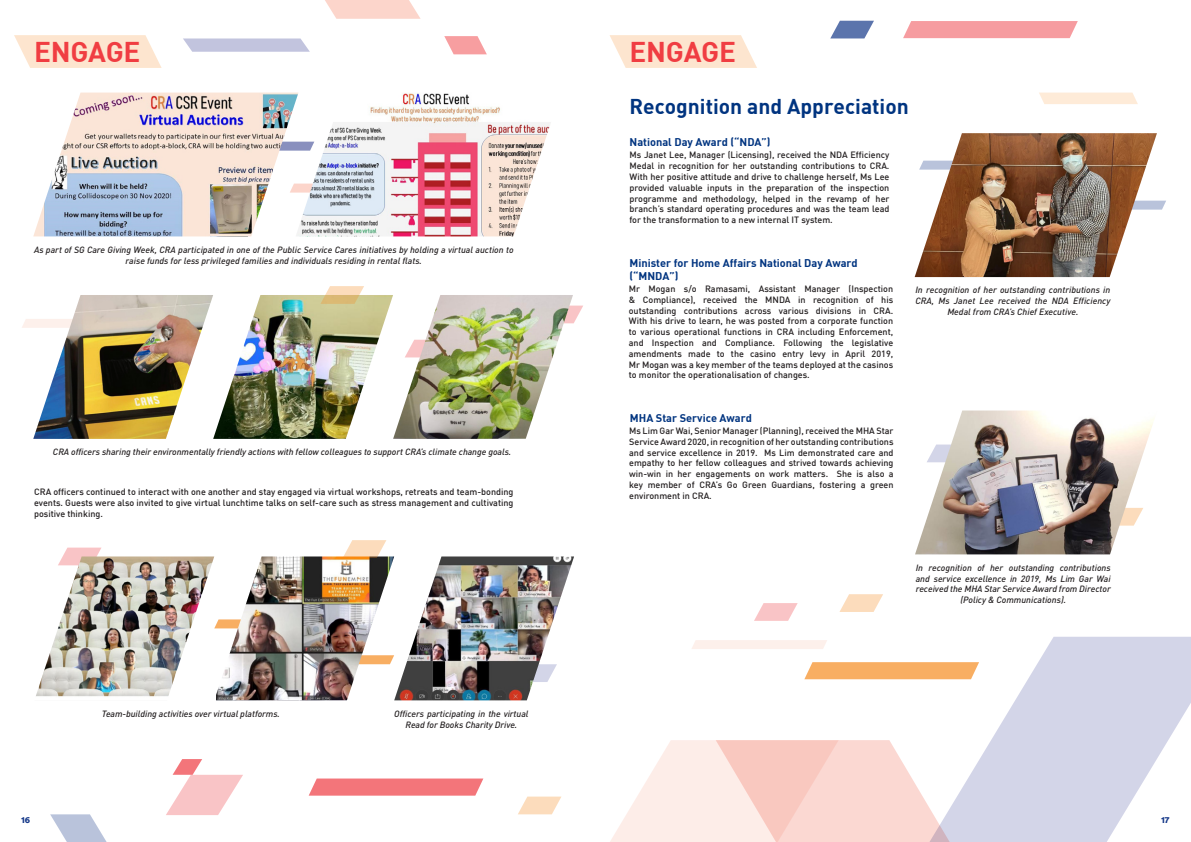
<style>
.page{position:relative;width:1191px;height:842px;background:#fff}
.page>*{position:absolute;margin:0;border:0;box-sizing:border-box;transform-origin:0 0}
.t1{font:700 28px "DIN";letter-spacing:-.01em;color:#f03d42}
.t2{font:700 21px "DIN";color:#003480}
.t3{font:700 11px/13.2px "DIN";color:#003480}
.t4{font:500 9px/10.8px "DIN";color:#231f20;text-align:justify}
.t5{font:italic 500 9px/10.8px "DIN";color:#231f20;text-align:center}
.t6{font:900 9px "Circular Std";color:#153889}
</style>
<div class="page">
<svg style="left:22px;top:319px;width:11px;height:9px"></svg>
<svg style="left:573px;top:306px;width:10px;height:17px"></svg>
<img style="left:33px;top:93px;width:262px;height:143px">
<img style="left:33px;top:295px;width:540px;height:144px">
<img style="left:295px;top:93px;width:256px;height:143px">
<svg style="left:874px;top:637px;width:317px;height:205px;fill:#d3d5e8"></svg>
<svg style="left:804px;top:662px;width:175px;height:17px"></svg>
<svg style="left:839px;top:594px;width:44px;height:18px"></svg>
<svg style="left:754px;top:603px;width:43px;height:18px"></svg>
<svg style="left:692px;top:640px;width:135px;height:9px"></svg>
<svg style="left:325px;top:0;width:95px;height:19px"></svg>
<svg style="left:444px;top:36px;width:43px;height:18px"></svg>
<svg style="left:183px;top:38px;width:127px;height:14px"></svg>
<svg style="left:320px;top:286px;width:44px;height:18px"></svg>
<svg style="left:14px;top:35px;width:148px;height:33px"></svg>
<svg style="left:1157px;top:201px;width:9px;height:9px"></svg>
<img style="left:914px;top:133px;width:243px;height:144px">
<svg style="left:518px;top:740px;width:485px;height:102px"></svg>
<svg style="left:609px;top:35px;width:148px;height:33px"></svg>
<svg style="left:1039px;top:93px;width:98px;height:11px"></svg>
<svg style="left:309px;top:778px;width:174px;height:18px"></svg>
<svg style="left:166px;top:759px;width:77px;height:56px"></svg>
<svg style="left:50px;top:814px;width:57px;height:28px"></svg>
<div style="left:903px;top:21px;width:174px;height:17px;background:#f69ca0"></div>
<svg style="left:830px;top:21px;width:44px;height:17px"></svg>
<svg style="left:63px;top:548px;width:38px;height:8px"></svg>
<img style="left:36px;top:556px;width:178px;height:141px">
<img style="left:216px;top:556px;width:358px;height:144px">
<svg style="left:343px;top:540px;width:43px;height:18px"></svg>
<img style="left:915px;top:410px;width:239px;height:144px">
<p class="t1" style="left:34px;top:34px;width:108px">ENGAGE</p>
<p class="t5" style="left:34px;top:244px;width:481px">As part of SG Care Giving Week, CRA participated in one of the Public Service Cares initiatives by holding a virtual auction to raise funds for less privileged families and individuals residing in rental flats.</p>
<p class="t5" style="left:53px;top:446px;width:460px">CRA officers sharing their environmentally friendly actions with fellow colleagues to support CRA’s climate change goals.</p>
<p class="t4" style="left:34px;top:486px;width:481px">CRA officers continued to interact with one another and stay engaged via virtual workshops, retreats and team-bonding events. Guests were also invited to give virtual lunchtime talks on self-care such as stress management and cultivating positive thinking.</p>
<p class="t5" style="left:102px;top:708px;width:180px">Team-building activities over virtual platforms.</p>
<p class="t5" style="left:394px;top:708px;width:136px">Officers participating in the virtual<br>Read for Books Charity Drive.</p>
<p class="t1" style="left:629px;top:34px;width:108px">ENGAGE</p>
<p class="t2" style="left:629px;top:92px;width:281px">Recognition and Appreciation</p>
<p class="t3" style="left:629px;top:135px;width:143px">National Day Award (“NDA”)</p>
<p class="t4" style="left:629px;top:150px;width:261px">Ms Janet Lee, Manager (Licensing), received the NDA Efficiency Medal in recognition for her outstanding contributions to CRA.<br>With her positive attitude and drive to challenge herself, Ms Lee provided valuable inputs in the preparation of the inspection programme and methodology, helped in the revamp of her branch’s standard operating procedures and was the team lead for the transformation to a new internal IT system.</p>
<p class="t3" style="left:629px;top:255px;width:230px">Minister for Home Affairs National Day Award (“MNDA”)</p>
<p class="t4" style="left:629px;top:283px;width:266px">Mr Mogan s/o Ramasami, Assistant Manager (Inspection &amp; Compliance), received the MNDA in recognition of his outstanding contributions across various divisions in CRA.<br>With his drive to learn, he was posted from a corporate function to various operational functions in CRA including Enforcement, and Inspection and Compliance. Following the legislative amendments made to the casino entry levy in April 2019, Mr Mogan was a key member of the teams deployed at the casinos to monitor the operationalisation of changes.</p>
<p class="t5" style="left:915px;top:285px;width:196px">In recognition of her outstanding contributions in<br>CRA, Ms Janet Lee received the NDA Efficiency<br>Medal from CRA’s Chief Executive.</p>
<p class="t3" style="left:630px;top:410px;width:124px">MHA Star Service Award</p>
<p class="t4" style="left:629px;top:425px;width:266px">Ms Lim Gar Wai, Senior Manager (Planning), received the MHA Star Service Award 2020, in recognition of her outstanding contributions and service excellence in 2019. Ms Lim demonstrated care and empathy to her fellow colleagues and strived towards achieving win-win in her engagements on work matters. She is also a key member of CRA’s Go Green Guardians, fostering a green environment in CRA.</p>
<p class="t5" style="left:915px;top:562px;width:196px">In recognition of her outstanding contributions and service excellence in 2019, Ms Lim Gar Wai received the MHA Star Service Award from Director (Policy &amp; Communications).</p>
<p class="t6" style="left:21px;top:814px;width:11px">16</p>
<p class="t6" style="left:1161px;top:814px;width:10px">17</p>
</div>
